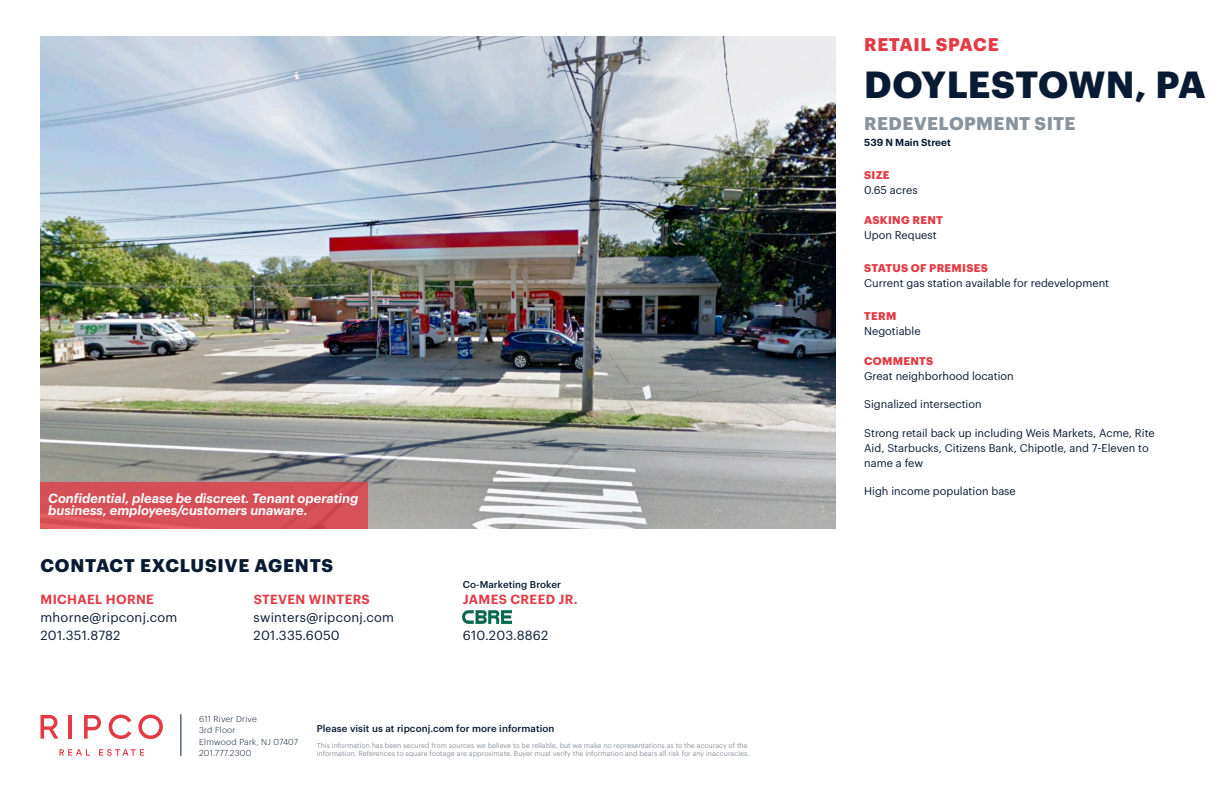
<style>
.page{position:relative;width:1224px;height:792px;background:#fff}
.page>*{position:absolute;margin:0;border:0;box-sizing:border-box;transform-origin:0 0}
.t1{font:700 37px "Graphik";letter-spacing:.005em;color:#081b33}
.t2{font:700 18px "Graphik";letter-spacing:.045em;color:#081b33}
.t3{font:700 18px "Graphik";letter-spacing:.02em;color:#8a949d}
.t4{font:700 18px "Graphik";letter-spacing:.03em;color:#e33b45}
.t5{font:italic 600 13px/12px "Graphik";color:#fff}
.t6{font:13px "Graphik";letter-spacing:.02em;color:#081b33}
.t7{font:600 13px "Graphik";letter-spacing:.025em;color:#e33b45}
.body{font:11px/15px "Graphik";color:#081b33}
.sub_heads{font:700 11px "Graphik";letter-spacing:.025em;color:#e33b45}
.sub_heads-2{font:11px "Graphik";color:#081b33}
.t8{font:600 10px "Graphik";color:#081b33}
.t9{font:500 9.8px "Graphik";letter-spacing:.01em;color:#081b33}
.t10{font:300 8.5px "Graphik";letter-spacing:.03em;color:#081b33}
.t11{font:7px/8.5px "Graphik";color:#8a949d}
</style>
<div class="page">
<img style="left:40px;top:36px;width:795px;height:492px">
<hr style="left:181px;top:714px;width:1px;height:42px;background:#081b33">
<svg style="left:60px;top:749px;width:30px;height:7px"></svg>
<svg style="left:99px;top:749px;width:45px;height:7px"></svg>
<svg style="left:41px;top:715px;width:17px;height:24px"></svg>
<hr style="left:69px;top:715px;width:3px;height:24px;background:#e33b45">
<svg style="left:109px;top:715px;width:22px;height:24px"></svg>
<svg style="left:138px;top:715px;width:25px;height:24px"></svg>
<svg style="left:84px;top:715px;width:17px;height:24px"></svg>
<div style="left:40px;top:482px;width:328px;height:47px;background:#d65056"></div>
<img style="left:463px;top:611px;width:49px;height:12px">
<p class="t5" style="left:48px;top:491px;width:312px">Confidential, please be discreet. Tenant operating business, employees/customers unaware.</p>
<p class="t2" style="left:41px;top:552px;width:294px">CONTACT EXCLUSIVE AGENTS</p>
<p class="t7" style="left:254px;top:590px;width:118px">STEVEN WINTERS</p>
<p class="t6" style="left:254px;top:608px;width:142px">swinters@ripconj.com</p>
<p class="t6" style="left:254px;top:626px;width:88px">201.335.6050</p>
<p class="t7" style="left:41px;top:590px;width:115px">MICHAEL HORNE</p>
<p class="t6" style="left:40px;top:608px;width:138px">mhorne@ripconj.com</p>
<p class="t6" style="left:40px;top:626px;width:81px">201.351.8782</p>
<p class="t9" style="left:463px;top:577px;width:100px">Co-Marketing Broker</p>
<p class="t7" style="left:463px;top:590px;width:116px">JAMES CREED JR.</p>
<p class="t6" style="left:463px;top:626px;width:87px">610.203.8862</p>
<p class="t10" style="left:199px;top:712px;width:59px">611 River Drive</p>
<p class="t10" style="left:199px;top:724px;width:38px">3rd Floor</p>
<p class="t10" style="left:199px;top:735px;width:100px">Elmwood Park, NJ 07407</p>
<p class="t10" style="left:199px;top:747px;width:54px">201.777.2300</p>
<p class="t11" style="left:317px;top:740px;width:434px">This information has been secured from sources we believe to be reliable, but we make no representations as to the accuracy of the information. References to square footage are approximate. Buyer must verify the information and bears all risk for any inaccuracies.</p>
<p class="t9" style="left:317px;top:721px;width:239px">Please visit us at ripconj.com for more information</p>
<p class="t4" style="left:864px;top:30px;width:136px">RETAIL SPACE</p>
<p class="t1" style="left:864px;top:56px;width:343px">DOYLESTOWN, PA</p>
<p class="t3" style="left:864px;top:109px;width:213px">REDEVELOPMENT SITE</p>
<p class="t8" style="left:864px;top:135px;width:88px">539 N Main Street</p>
<p class="sub_heads" style="left:864px;top:166px;width:27px">SIZE</p>
<p class="body" style="left:864px;top:181px;width:55px">0.65 acres</p>
<p class="sub_heads" style="left:864px;top:211px;width:80px">ASKING RENT</p>
<p class="body" style="left:864px;top:226px;width:74px">Upon Request</p>
<p class="sub_heads" style="left:864px;top:259px;width:125px">STATUS OF PREMISES</p>
<p class="body" style="left:864px;top:274px;width:246px">Current gas station available for redevelopment</p>
<p class="sub_heads" style="left:864px;top:307px;width:34px">TERM</p>
<p class="sub_heads-2" style="left:864px;top:323px;width:58px">Negotiable</p>
<p class="sub_heads" style="left:864px;top:352px;width:71px">COMMENTS</p>
<p class="body" style="left:864px;top:367px;width:151px">Great neighborhood location</p>
<p class="body" style="left:864px;top:396px;width:119px">Signalized intersection</p>
<p class="body" style="left:864px;top:424px;width:292px">Strong retail back up including Weis Markets, Acme, Rite<br>Aid, Starbucks, Citizens Bank, Chipotle, and 7-Eleven to name a few</p>
<p class="body" style="left:864px;top:483px;width:153px">High income population base</p>
</div>
